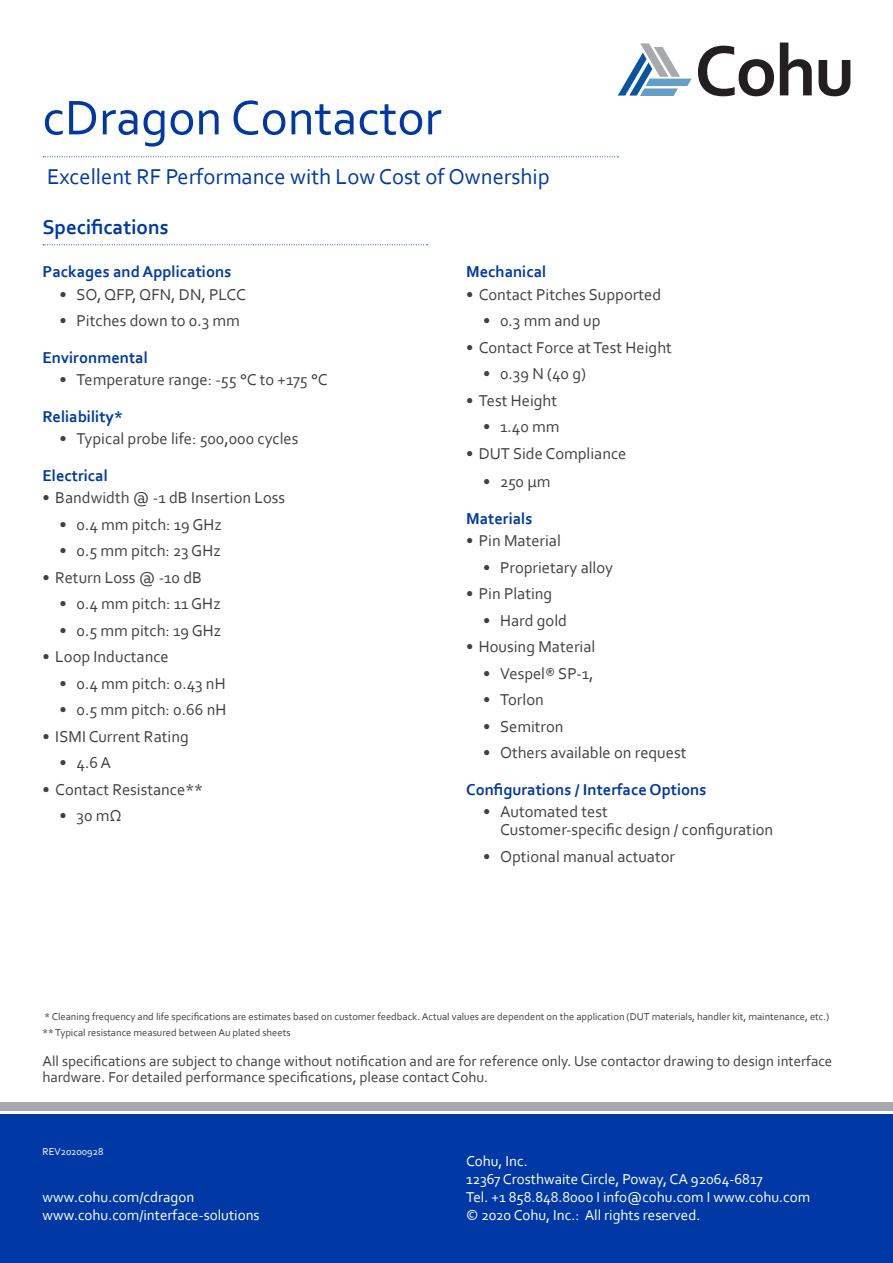
<style>
.page{position:relative;width:893px;height:1263px;background:#fff}
.page>*{position:absolute;margin:0;border:0;box-sizing:border-box;transform-origin:0 0}
.t1{font:51px "Corbel";color:#0039a6}
.t2{font:22.5px "Corbel";color:#0039a6}
.t3{font:700 21px "Corbel";color:#0039a6}
.t4{font:16.5px/18px "Corbel";color:#414042}
.Specs_title_pg2{font:700 16.5px "Corbel";color:#0039a6}
.t5{font:15px "Corbel";color:#fff}
.t6{font:15px/16.5px "Corbel";color:#414042}
.footnotes{font:10.5px "Corbel";color:#414042}
.t7{font:10.5px "Corbel";color:#fff}
</style>
<div class="page">
<svg style="left:618px;top:43px;width:73px;height:53px"></svg>
<svg style="left:698px;top:46px;width:76px;height:50px"></svg>
<svg style="left:780px;top:43px;width:32px;height:52px"></svg>
<svg style="left:819px;top:60px;width:31px;height:36px"></svg>
<svg style="left:43px;top:156px;width:575px;height:1px"></svg>
<div style="left:0;top:1114px;width:893px;height:149px;background:#0039a6"></div>
<div style="left:0;top:1103px;width:893px;height:8px;background:#a7a9ac"></div>
<svg style="left:43px;top:244px;width:385px;height:1px"></svg>
<h1 class="t1" style="left:43px;top:86px;width:401px">cDragon Contactor</h1>
<h2 class="t2" style="left:47px;top:163px;width:504px">Excellent RF Performance with Low Cost of Ownership</h2>
<p class="t3" style="left:43px;top:214px;width:128px">Specifications</p>
<p class="Specs_title_pg2" style="left:43px;top:262px;width:190px">Packages and Applications</p>
<p class="t4" style="left:60px;top:285px;width:188px">• SO, QFP, QFN, DN, PLCC</p>
<p class="t4" style="left:60px;top:311px;width:182px">• Pitches down to 0.3 mm</p>
<p class="Specs_title_pg2" style="left:43px;top:347px;width:107px">Environmental</p>
<p class="t4" style="left:60px;top:370px;width:269px">• Temperature range: -55 °C to +175 °C</p>
<p class="Specs_title_pg2" style="left:43px;top:406px;width:82px">Reliability*</p>
<p class="t4" style="left:60px;top:429px;width:240px">• Typical probe life: 500,000 cycles</p>
<p class="Specs_title_pg2" style="left:43px;top:465px;width:67px">Electrical</p>
<p class="t4" style="left:43px;top:488px;width:244px">• Bandwidth @ -1 dB Insertion Loss</p>
<p class="t4" style="left:60px;top:515px;width:164px">• 0.4 mm pitch: 19 GHz</p>
<p class="t4" style="left:60px;top:541px;width:163px">• 0.5 mm pitch: 23 GHz</p>
<p class="t4" style="left:43px;top:568px;width:161px">• Return Loss @ -10 dB</p>
<p class="t4" style="left:60px;top:594px;width:163px">• 0.4 mm pitch: 11 GHz</p>
<p class="t4" style="left:60px;top:621px;width:163px">• 0.5 mm pitch: 19 GHz</p>
<p class="t4" style="left:43px;top:647px;width:128px">• Loop Inductance</p>
<p class="t4" style="left:60px;top:674px;width:168px">• 0.4 mm pitch: 0.43 nH</p>
<p class="t4" style="left:60px;top:700px;width:168px">• 0.5 mm pitch: 0.66 nH</p>
<p class="t4" style="left:43px;top:727px;width:148px">• ISMI Current Rating</p>
<p class="t4" style="left:60px;top:753px;width:53px">• 4.6 A</p>
<p class="t4" style="left:43px;top:780px;width:162px">• Contact Resistance**</p>
<p class="t4" style="left:60px;top:806px;width:64px">• 30 mΩ</p>
<p class="Specs_title_pg2" style="left:466px;top:262px;width:82px">Mechanical</p>
<p class="t4" style="left:466px;top:285px;width:197px">• Contact Pitches Supported</p>
<p class="t4" style="left:483px;top:311px;width:119px">• 0.3 mm and up</p>
<p class="t4" style="left:466px;top:338px;width:207px">• Contact Force at Test Height</p>
<p class="t4" style="left:483px;top:364px;width:105px">• 0.39 N (40 g)</p>
<p class="t4" style="left:466px;top:391px;width:93px">• Test Height</p>
<p class="t4" style="left:483px;top:417px;width:78px">• 1.40 mm</p>
<p class="t4" style="left:466px;top:444px;width:162px">• DUT Side Compliance</p>
<p class="t4" style="left:483px;top:472px;width:69px">• 250 µm</p>
<p class="Specs_title_pg2" style="left:466px;top:508px;width:68px">Materials</p>
<p class="t4" style="left:466px;top:531px;width:96px">• Pin Material</p>
<p class="t4" style="left:483px;top:558px;width:132px">• Proprietary alloy</p>
<p class="t4" style="left:466px;top:584px;width:88px">• Pin Plating</p>
<p class="t4" style="left:483px;top:611px;width:85px">• Hard gold</p>
<p class="t4" style="left:466px;top:637px;width:131px">• Housing Material</p>
<p class="t4" style="left:483px;top:664px;width:112px">• Vespel® SP-1,</p>
<p class="t4" style="left:483px;top:690px;width:62px">• Torlon</p>
<p class="t4" style="left:483px;top:717px;width:82px">• Semitron</p>
<p class="t4" style="left:483px;top:743px;width:205px">• Others available on request</p>
<p class="Specs_title_pg2" style="left:466px;top:779px;width:242px">Configurations / Interface Options</p>
<p class="t4" style="left:500px;top:802px;width:275px;text-indent:-17px">• Automated test<br>Customer-specific design / configuration</p>
<p class="t4" style="left:483px;top:847px;width:194px">• Optional manual actuator</p>
<p class="footnotes" style="left:45px;top:1010px;width:786px">* Cleaning frequency and life specifications are estimates based on customer feedback. Actual values are dependent on the application (DUT materials, handler kit, maintenance, etc.)</p>
<p class="footnotes" style="left:43px;top:1026px;width:250px">** Typical resistance measured between Au plated sheets</p>
<p class="t6" style="left:43px;top:1052px;width:791px">All specifications are subject to change without notification and are for reference only. Use contactor drawing to design interface hardware. For detailed performance specifications, please contact Cohu.</p>
<p class="t7" style="left:43px;top:1145px;width:62px">REV20200928</p>
<p class="t5" style="left:43px;top:1188px;width:153px">www.cohu.com/cdragon</p>
<p class="t5" style="left:43px;top:1206px;width:219px">www.cohu.com/interface-solutions</p>
<p class="t5" style="left:466px;top:1152px;width:63px">Cohu, Inc.</p>
<p class="t5" style="left:466px;top:1170px;width:298px">12367 Crosthwaite Circle, Poway, CA 92064‐6817</p>
<p class="t5" style="left:466px;top:1188px;width:346px">Tel. +1 858.848.8000 I info@cohu.com I www.cohu.com</p>
<p class="t5" style="left:466px;top:1206px;width:236px">© 2020 Cohu, Inc.: All rights reserved.</p>
</div>
